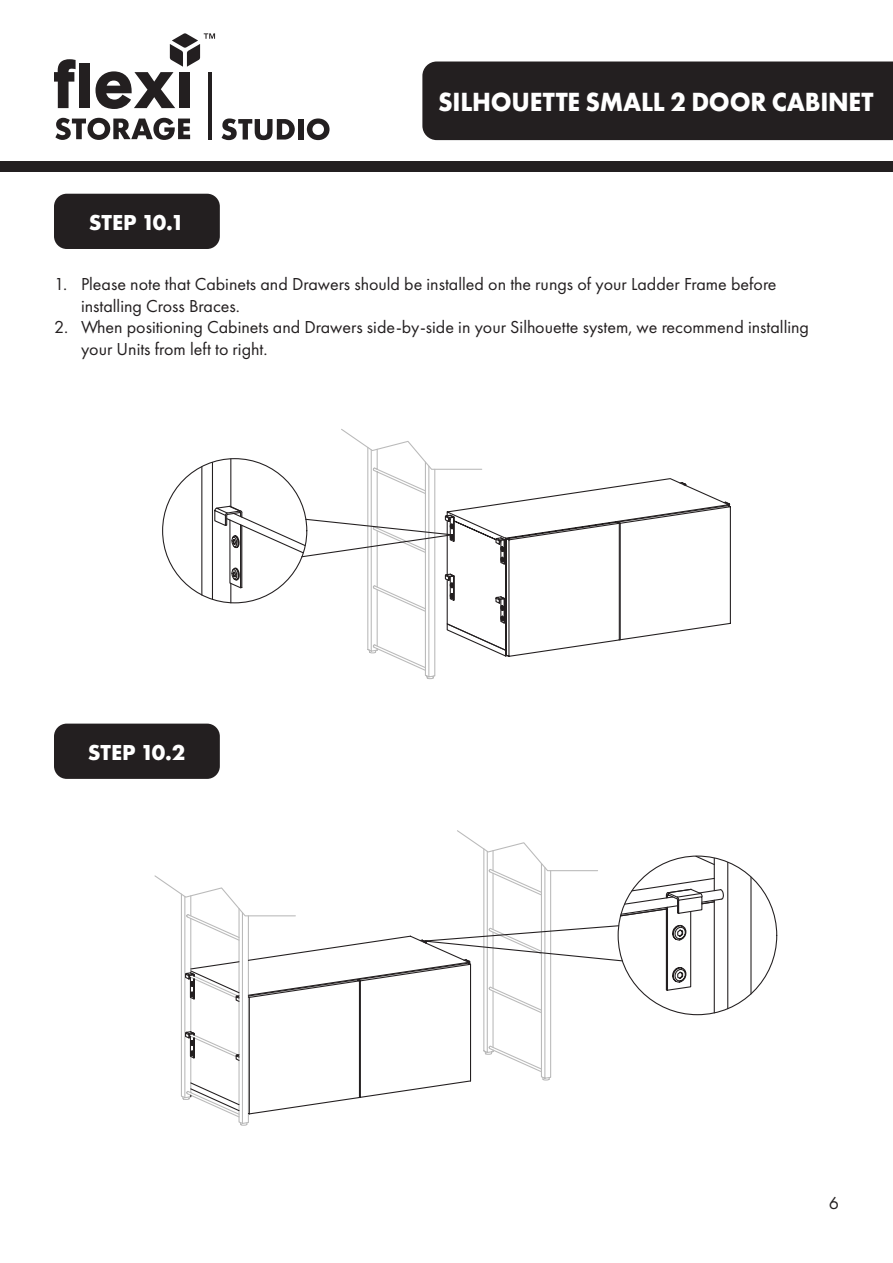
<style>
.page{position:relative;width:893px;height:1263px;background:#fff}
.page>*{position:absolute;margin:0;border:0;box-sizing:border-box;transform-origin:0 0}
.t1{font:700 27.3px "Futura PT";letter-spacing:-.01em;color:#fff;scale:.94 1}
.t2{font:700 22.5px "Futura PT";color:#fff}
.t3{font:18px/21.6px "Futura PT";color:#231f20}
</style>
<div class="page">
<div style="left:422px;top:62px;width:471px;height:78px;background:#231f20"></div>
<div style="left:0;top:162px;width:893px;height:10px;background:#231f20"></div>
<svg style="left:55px;top:118px;width:135px;height:22px"></svg>
<svg style="left:54px;top:59px;width:22px;height:49px"></svg>
<div style="left:79px;top:63px;width:11px;height:45px;background:#231f20"></div>
<hr style="left:208px;top:72px;width:4px;height:67px;background:#231f20">
<svg style="left:96px;top:33px;width:119px;height:76px"></svg>
<svg style="left:222px;top:118px;width:73px;height:22px"></svg>
<div style="left:298px;top:119px;width:5px;height:21px;background:#231f20"></div>
<svg style="left:307px;top:118px;width:23px;height:22px"></svg>
<div style="left:54px;top:194px;width:166px;height:55px;background:#231f20;border-radius:13px"></div>
<div style="left:54px;top:724px;width:166px;height:55px;background:#231f20;border-radius:13px"></div>
<svg style="left:162px;top:429px;width:569px;height:251px"></svg>
<svg style="left:154px;top:830px;width:624px;height:294px"></svg>
<p class="t2" style="left:89px;top:208px;width:97px">STEP 10.1</p>
<h1 class="t1" style="left:438px;top:84px;width:465px">SILHOUETTE SMALL 2 DOOR CABINET</h1>
<p class="t3" style="left:81px;top:273px;width:697px;text-indent:-27px">1. Please note that Cabinets and Drawers should be installed on the rungs of your Ladder Frame before installing Cross Braces.</p>
<p class="t3" style="left:81px;top:316px;width:730px;text-indent:-27px">2. When positioning Cabinets and Drawers side-by-side in your Silhouette system, we recommend installing your Units from left to right.</p>
<p class="t2" style="left:88px;top:738px;width:99px">STEP 10.2</p>
<p class="t3" style="left:829px;top:1192px;width:12px">6</p>
</div>
